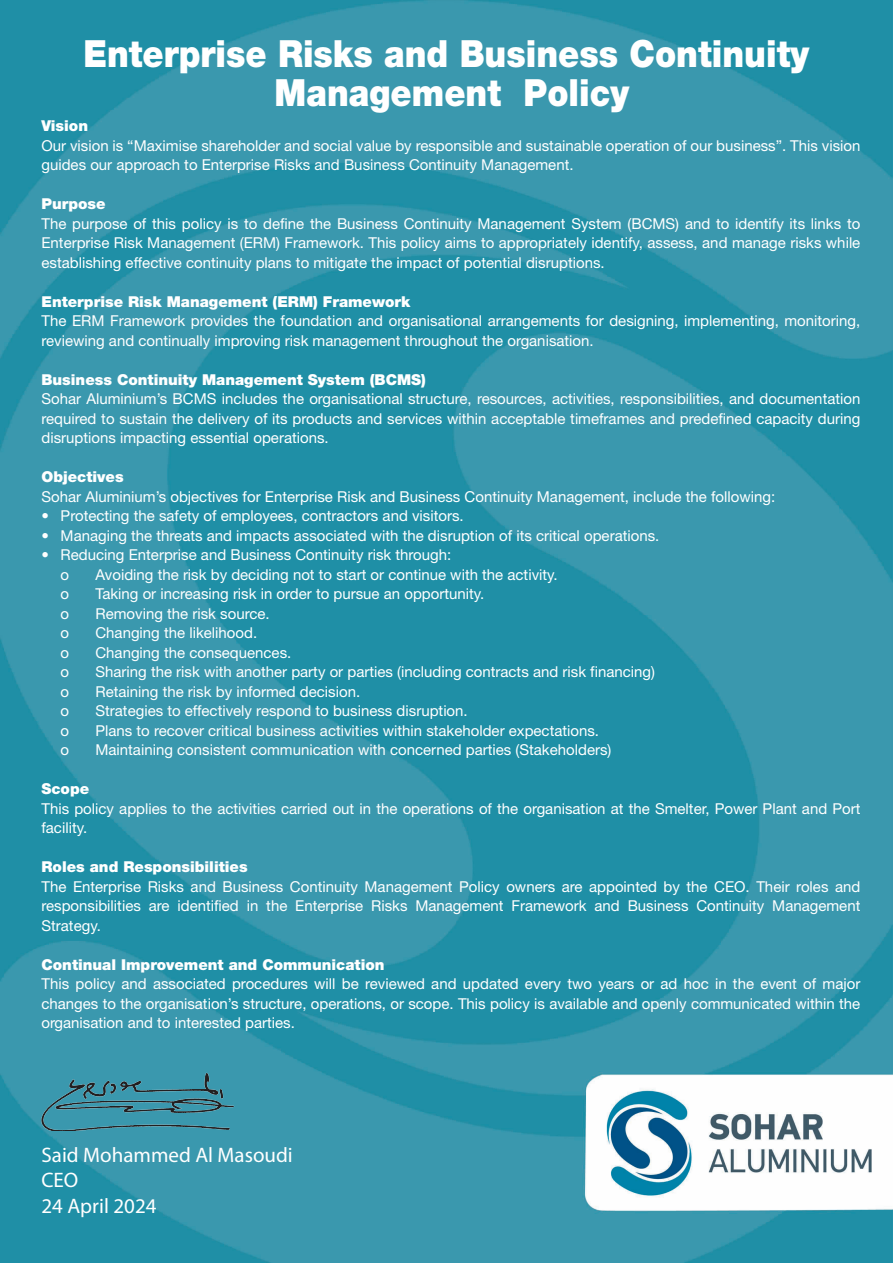
<style>
.page{position:relative;width:893px;height:1263px;background:#fff}
.page>*{position:absolute;margin:0;border:0;box-sizing:border-box;transform-origin:0 0}
.t1{font:900 37.5px/39px "Helvetica Neue LT Std";color:#fff;text-align:center;scale:.9 1}
.t2{font:21px/25.5px "Myriad Pro";color:#fff}
.t3{font:15px/19.5px "Helvetica Neue";color:#fff}
.t4{font:900 15px "Helvetica Neue";color:#fff}
</style>
<div class="page">
<img style="left:0;top:0;width:893px;height:1262px">
<img style="left:37px;top:1071px;width:206px;height:59px">
<h1 class="t1" style="left:83px;top:34px;width:808px">Enterprise Risks and Business Continuity<br>Management Policy</h1>
<p class="t4" style="left:41px;top:117px;width:48px">Vision</p>
<p class="t3" style="left:41px;top:135px;width:820px">Our vision is “Maximise shareholder and social value by responsible and sustainable operation of our business”. This vision guides our approach to Enterprise Risks and Business Continuity Management.</p>
<p class="t4" style="left:41px;top:195px;width:66px">Purpose</p>
<p class="t3" style="left:41px;top:213px;width:820px;text-align:justify">The purpose of this policy is to define the Business Continuity Management System (BCMS) and to identify its links to Enterprise Risk Management (ERM) Framework. This policy aims to appropriately identify, assess, and manage risks while establishing effective continuity plans to mitigate the impact of potential disruptions.</p>
<p class="t4" style="left:41px;top:292px;width:370px">Enterprise Risk Management (ERM) Framework</p>
<p class="t3" style="left:41px;top:311px;width:820px">The ERM Framework provides the foundation and organisational arrangements for designing, implementing, monitoring, reviewing and continually improving risk management throughout the organisation.</p>
<p class="t4" style="left:41px;top:370px;width:386px">Business Continuity Management System (BCMS)</p>
<p class="t3" style="left:41px;top:389px;width:820px;text-align:justify">Sohar Aluminium’s BCMS includes the organisational structure, resources, activities, responsibilities, and documentation required to sustain the delivery of its products and services within acceptable timeframes and predefined capacity during disruptions impacting essential operations.</p>
<p class="t4" style="left:41px;top:468px;width:84px">Objectives</p>
<p class="t3" style="left:41px;top:486px;width:735px">Sohar Aluminium’s objectives for Enterprise Risk and Business Continuity Management, include the following:</p>
<p class="t3" style="left:41px;top:506px;width:424px">• Protecting the safety of employees, contractors and visitors.</p>
<p class="t3" style="left:41px;top:525px;width:619px">• Managing the threats and impacts associated with the disruption of its critical operations.</p>
<p class="t3" style="left:61px;top:545px;width:392px;text-indent:-19px">• Reducing Enterprise and Business Continuity risk through: o</p>
<p class="t3" style="left:95px;top:564px;width:464px">Avoiding the risk by deciding not to start or continue with the activity.</p>
<p class="t3" style="left:61px;top:584px;width:10px">o</p>
<p class="t3" style="left:95px;top:584px;width:390px">Taking or increasing risk in order to pursue an opportunity.</p>
<p class="t3" style="left:61px;top:603px;width:10px">o</p>
<p class="t3" style="left:95px;top:603px;width:176px">Removing the risk source.</p>
<p class="t3" style="left:61px;top:623px;width:10px">o</p>
<p class="t3" style="left:95px;top:623px;width:163px">Changing the likelihood.</p>
<p class="t3" style="left:61px;top:642px;width:10px">o</p>
<p class="t3" style="left:95px;top:642px;width:197px">Changing the consequences.</p>
<p class="t3" style="left:61px;top:662px;width:10px">o</p>
<p class="t3" style="left:95px;top:662px;width:561px">Sharing the risk with another party or parties (including contracts and risk financing)</p>
<p class="t3" style="left:61px;top:681px;width:10px">o</p>
<p class="t3" style="left:95px;top:681px;width:266px">Retaining the risk by informed decision.</p>
<p class="t3" style="left:61px;top:701px;width:10px">o</p>
<p class="t3" style="left:95px;top:701px;width:374px">Strategies to effectively respond to business disruption.</p>
<p class="t3" style="left:61px;top:720px;width:10px">o</p>
<p class="t3" style="left:95px;top:720px;width:505px">Plans to recover critical business activities within stakeholder expectations.</p>
<p class="t3" style="left:61px;top:740px;width:10px">o</p>
<p class="t3" style="left:95px;top:740px;width:517px">Maintaining consistent communication with concerned parties (Stakeholders)</p>
<p class="t4" style="left:41px;top:780px;width:49px">Scope</p>
<p class="t3" style="left:41px;top:798px;width:820px">This policy applies to the activities carried out in the operations of the organisation at the Smelter, Power Plant and Port facility.</p>
<p class="t4" style="left:41px;top:858px;width:208px">Roles and Responsibilities</p>
<p class="t3" style="left:41px;top:876px;width:820px;text-align:justify">The Enterprise Risks and Business Continuity Management Policy owners are appointed by the CEO. Their roles and responsibilities are identified in the Enterprise Risks Management Framework and Business Continuity Management Strategy.</p>
<p class="t4" style="left:41px;top:955px;width:345px">Continual Improvement and Communication</p>
<p class="t3" style="left:41px;top:974px;width:820px;text-align:justify">This policy and associated procedures will be reviewed and updated every two years or ad hoc in the event of major changes to the organisation’s structure, operations, or scope. This policy is available and openly communicated within the organisation and to interested parties.</p>
<h2 class="t2" style="left:41px;top:1141px;width:253px">Said Mohammed Al Masoudi<br>CEO<br>24 April 2024</h2>
</div>
